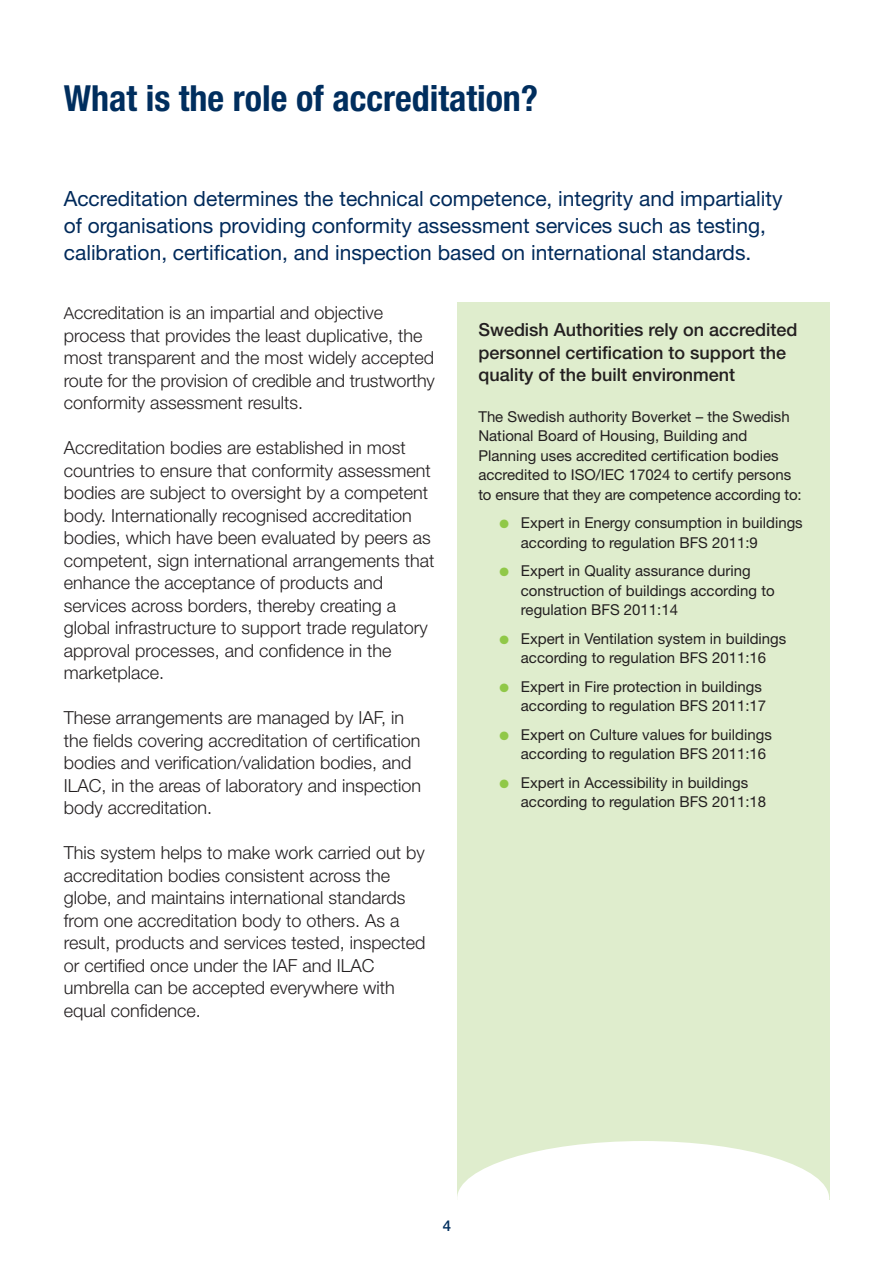
<style>
.page{position:relative;width:893px;height:1263px;background:#fff}
.page>*{position:absolute;margin:0;border:0;box-sizing:border-box;transform-origin:0 0}
.t1{font:700 condensed 36px "Helvetica Neue";color:#002e5e}
.t2{font:21px/27px "Helvetica Neue";color:#002a5b}
.t3{font:300 18px/22.5px "Helvetica Neue";color:#231f20}
.t4{font:500 18px/22.5px "Helvetica Neue";color:#231f20}
.t5{font:15px/19.5px "Helvetica Neue";color:#231f20}
.t6{font:500 15px "Helvetica Neue";color:#002e5e}
.s1{font-size:16.5px}
.s2{color:#90c848}
</style>
<div class="page">
<div style="left:457px;top:302px;width:372px;height:897px;background:#dfedcd"></div>
<div style="left:457px;top:1141px;width:372px;height:115px;background:#fff;border-radius:50%"></div>
<h1 class="t1" style="left:64px;top:85px;width:476px">What is the role of accreditation?</h1>
<p class="t2" style="left:64px;top:187px;width:720px">Accreditation determines the technical competence, integrity and impartiality of organisations providing conformity assessment services such as testing, calibration, certification, and inspection based on international standards.</p>
<p class="t3" style="left:64px;top:301px;width:373px"><span class="s1">A</span>ccreditation is an impartial and objective process that provides the least duplicative, the most transparent and the most widely accepted route for the provision of credible and trustworthy conformity assessment results.</p>
<p class="t3" style="left:64px;top:436px;width:372px">Accreditation bodies are established in most countries to ensure that conformity assessment bodies are subject to oversight by a competent body. Internationally recognised accreditation bodies, which have been evaluated by peers as competent, sign international arrangements that enhance the acceptance of products and services across borders, thereby creating a global infrastructure to support trade regulatory approval processes, and confidence in the marketplace.</p>
<p class="t3" style="left:64px;top:706px;width:359px">These arrangements are managed by IAF, in the fields covering accreditation of certification bodies and verification/validation bodies, and ILAC, in the areas of laboratory and inspection body accreditation.</p>
<p class="t3" style="left:64px;top:841px;width:363px">This system helps to make work carried out by accreditation bodies consistent across the globe, and maintains international standards from one accreditation body to others. As a result, products and services tested, inspected or certified once under the IAF and ILAC umbrella can be accepted everywhere with equal confidence.</p>
<p class="t4" style="left:478px;top:320px;width:321px">Swedish Authorities rely on accredited personnel certification to support the quality of the built environment</p>
<p class="t5" style="left:478px;top:408px;width:325px">The Swedish authority Boverket – the Swedish National Board of Housing, Building and Planning uses accredited certification bodies accredited to ISO/IEC 17024 to certify persons to ensure that they are competence according to:</p>
<p class="t5" style="left:521px;top:514px;width:283px;text-indent:-21px"><span class="s2">●</span> Expert in Energy consumption in buildings according to regulation BFS 2011:9</p>
<p class="t5" style="left:521px;top:562px;width:255px;text-indent:-21px"><span class="s2">●</span> Expert in Quality assurance during construction of buildings according to regulation BFS 2011:14</p>
<p class="t5" style="left:500px;top:630px;width:288px;text-align:center"><span class="s2">●</span> Expert in Ventilation system in buildings according to regulation BFS 2011:16</p>
<p class="t5" style="left:500px;top:678px;width:268px;text-align:right"><span class="s2">●</span> Expert in Fire protection in buildings according to regulation BFS 2011:17</p>
<p class="t5" style="left:521px;top:726px;width:252px;text-indent:-21px"><span class="s2">●</span> Expert on Culture values for buildings according to regulation BFS 2011:16</p>
<p class="t5" style="left:521px;top:774px;width:247px;text-indent:-21px"><span class="s2">●</span> Expert in Accessibility in buildings according to regulation BFS 2011:18</p>
<p class="t6" style="left:443px;top:1220px;width:10px">4</p>
</div>
